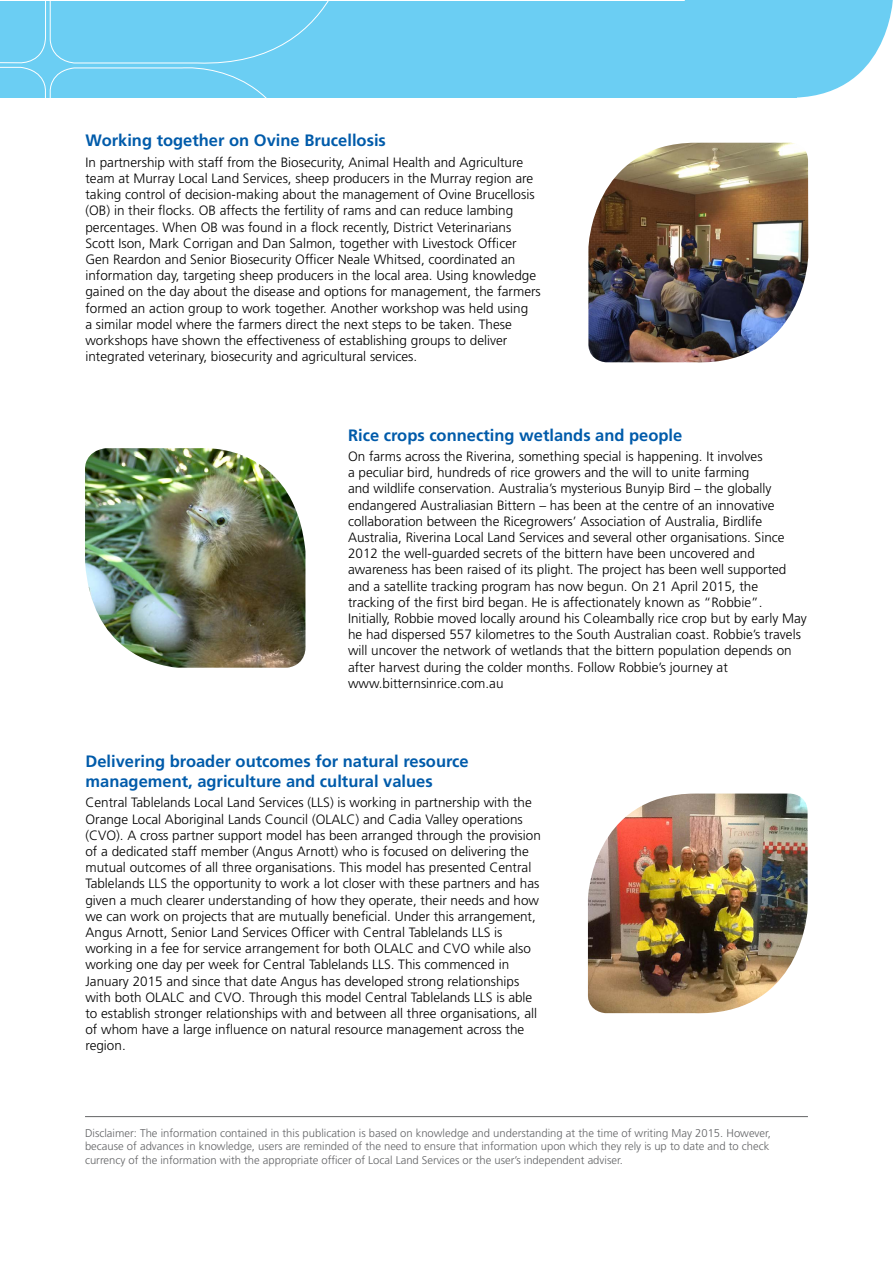
<style>
.page{position:relative;width:893px;height:1263px;background:#fff}
.page>*{position:absolute;margin:0;border:0;box-sizing:border-box;transform-origin:0 0}
.t1{font:700 16.5px/19.8px "Frutiger LT Std";color:#005baa}
.t2{font:300 13.5px/16.2px "Frutiger LT Std";color:#000}
.t3{font:300 11.25px/13.5px "Frutiger LT Std";color:#636466}
</style>
<div class="page">
<svg style="left:685px;top:0;width:208px;height:98px"></svg>
<div style="left:0;top:1px;width:796px;height:97px;background:#6bcef3"></div>
<svg style="left:0;top:1px;width:329px;height:97px"></svg>
<svg style="left:49px;top:58px;width:259px;height:40px"></svg>
<img style="left:588px;top:143px;width:220px;height:220px">
<img style="left:85px;top:448px;width:221px;height:220px">
<img style="left:588px;top:793px;width:220px;height:220px">
<hr style="left:85px;top:1116px;width:723px;height:1px;background:#636466">
<p class="t1" style="left:85px;top:131px;width:302px">Working together on Ovine Brucellosis</p>
<p class="t2" style="left:85px;top:154px;width:457px">In partnership with staff from the Biosecurity, Animal Health and Agriculture team at Murray Local Land Services, sheep producers in the Murray region are taking control of decision-making about the management of Ovine Brucellosis (OB) in their flocks. OB affects the fertility of rams and can reduce lambing percentages. When OB was found in a flock recently, District Veterinarians Scott Ison, Mark Corrigan and Dan Salmon, together with Livestock Officer Gen Reardon and Senior Biosecurity Officer Neale Whitsed, coordinated an information day, targeting sheep producers in the local area. Using knowledge gained on the day about the disease and options for management, the farmers formed an action group to work together. Another workshop was held using<br>a similar model where the farmers direct the next steps to be taken. These workshops have shown the effectiveness of establishing groups to deliver integrated veterinary, biosecurity and agricultural services.</p>
<p class="t1" style="left:348px;top:425px;width:336px">Rice crops connecting wetlands and people</p>
<p class="t2" style="left:348px;top:448px;width:460px">On farms across the Riverina, something special is happening. It involves<br>a peculiar bird, hundreds of rice growers and the will to unite farming<br>and wildlife conservation. Australia’s mysterious Bunyip Bird – the globally endangered Australiasian Bittern – has been at the centre of an innovative collaboration between the Ricegrowers’ Association of Australia, Birdlife Australia, Riverina Local Land Services and several other organisations. Since 2012 the well-guarded secrets of the bittern have been uncovered and awareness has been raised of its plight. The project has been well supported and a satellite tracking program has now begun. On 21 April 2015, the tracking of the first bird began. He is affectionately known as “Robbie”.<br>Initially, Robbie moved locally around his Coleambally rice crop but by early May he had dispersed 557 kilometres to the South Australian coast. Robbie’s travels will uncover the network of wetlands that the bittern population depends on after harvest during the colder months. Follow Robbie’s journey at www.bitternsinrice.com.au</p>
<p class="t1" style="left:85px;top:752px;width:385px">Delivering broader outcomes for natural resource management, agriculture and cultural values</p>
<p class="t2" style="left:85px;top:795px;width:457px">Central Tablelands Local Land Services (LLS) is working in partnership with the Orange Local Aboriginal Lands Council (OLALC) and Cadia Valley operations (CVO). A cross partner support model has been arranged through the provision of a dedicated staff member (Angus Arnott) who is focused on delivering the mutual outcomes of all three organisations. This model has presented Central Tablelands LLS the opportunity to work a lot closer with these partners and has given a much clearer understanding of how they operate, their needs and how we can work on projects that are mutually beneficial. Under this arrangement, Angus Arnott, Senior Land Services Officer with Central Tablelands LLS is working in a fee for service arrangement for both OLALC and CVO while also working one day per week for Central Tablelands LLS. This commenced in January 2015 and since that date Angus has developed strong relationships with both OLALC and CVO. Through this model Central Tablelands LLS is able to establish stronger relationships with and between all three organisations, all of whom have a large influence on natural resource management across the region.</p>
<p class="t3" style="left:85px;top:1126px;width:687px">Disclaimer: The information contained in this publication is based on knowledge and understanding at the time of writing May 2015. However, because of advances in knowledge, users are reminded of the need to ensure that information upon which they rely is up to date and to check currency of the information with the appropriate officer of Local Land Services or the user’s independent adviser.</p>
</div>
